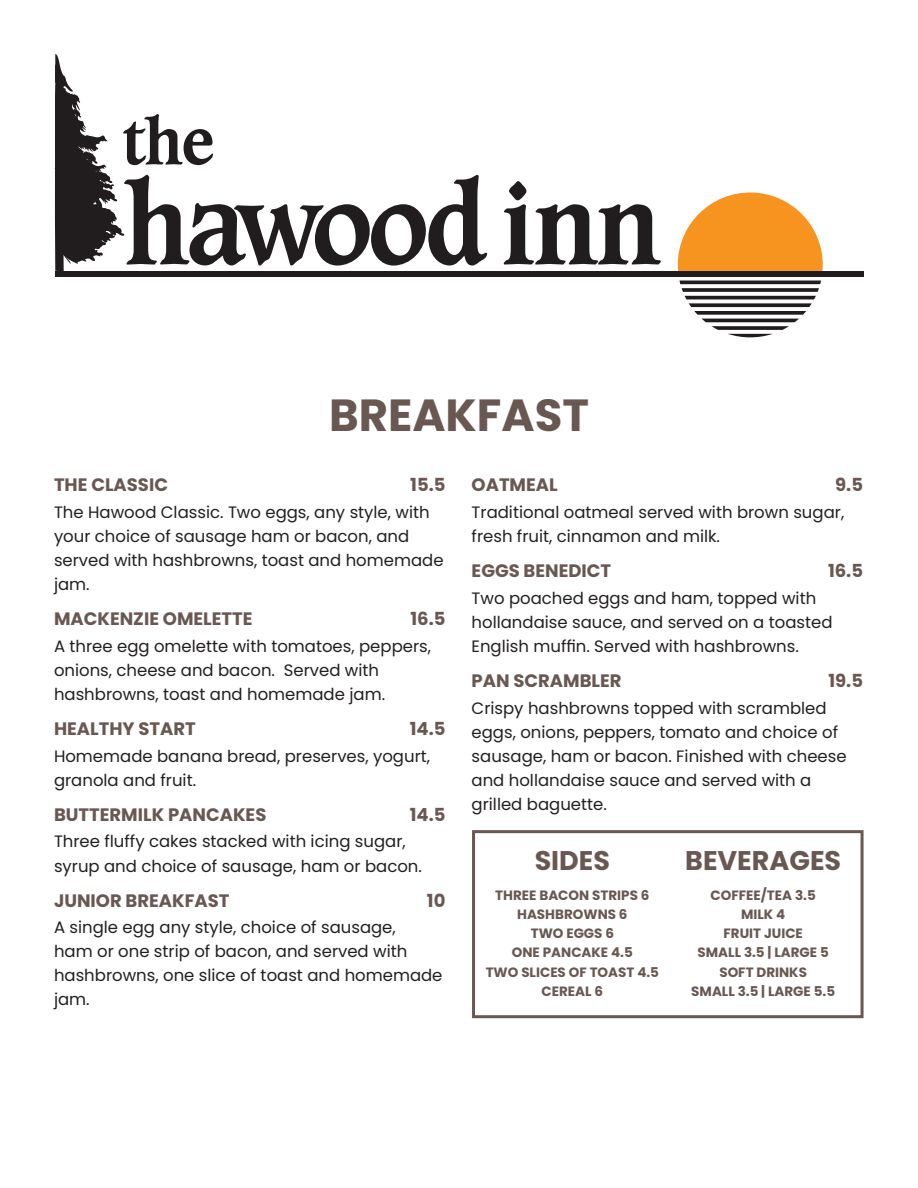
<style>
.page{position:relative;width:918px;height:1188px;background:#fff}
.page>*{position:absolute;margin:0;border:0;box-sizing:border-box;transform-origin:0 0}
.t1{font:700 45px "Poppins";color:#695852}
.t2{font:700 27px "Poppins";color:#695852}
.t3{font:700 18px "Poppins";color:#695852}
.t4{font:16.5px/24px "Poppins";color:#231f20}
.t5{font:700 13.5px/19.2px "Poppins";color:#695852;text-align:center}
</style>
<div class="page">
<div style="left:472px;top:830px;width:392px;height:188px;border:3px solid #695852"></div>
<svg style="left:504px;top:181px;width:157px;height:84px"></svg>
<svg style="left:678px;top:192px;width:145px;height:79px"></svg>
<svg style="left:679px;top:281px;width:142px;height:57px"></svg>
<div style="left:55px;top:271px;width:809px;height:6px;background:#211d1f"></div>
<svg style="left:55px;top:54px;width:432px;height:217px"></svg>
<h1 class="t1" style="left:329px;top:389px;width:261px">BREAKFAST</h1>
<p class="t3" style="left:54px;top:475px;width:116px">THE CLASSIC</p>
<p class="t3" style="left:410px;top:475px;width:37px">15.5</p>
<p class="t4" style="left:54px;top:500px;width:391px">The Hawood Classic. Two eggs, any style, with your choice of sausage ham or bacon, and served with hashbrowns, toast and homemade jam.</p>
<p class="t3" style="left:54px;top:608px;width:200px">MACKENZIE OMELETTE</p>
<p class="t3" style="left:410px;top:608px;width:37px">16.5</p>
<p class="t4" style="left:54px;top:634px;width:379px">A three egg omelette with tomatoes, peppers, onions, cheese and bacon. Served with hashbrowns, toast and homemade jam.</p>
<p class="t3" style="left:54px;top:718px;width:143px">HEALTHY START</p>
<p class="t3" style="left:410px;top:718px;width:37px">14.5</p>
<p class="t4" style="left:54px;top:744px;width:378px">Homemade banana bread, preserves, yogurt, granola and fruit.</p>
<p class="t3" style="left:54px;top:804px;width:214px">BUTTERMILK PANCAKES</p>
<p class="t3" style="left:410px;top:804px;width:37px">14.5</p>
<p class="t4" style="left:54px;top:830px;width:369px">Three fluffy cakes stacked with icing sugar, syrup and choice of sausage, ham or bacon.</p>
<p class="t3" style="left:54px;top:890px;width:177px">JUNIOR BREAKFAST</p>
<p class="t3" style="left:427px;top:890px;width:20px">10</p>
<p class="t4" style="left:54px;top:916px;width:390px">A single egg any style, choice of sausage,<br>ham or one strip of bacon, and served with hashbrowns, one slice of toast and homemade jam.</p>
<p class="t3" style="left:472px;top:475px;width:88px">OATMEAL</p>
<p class="t3" style="left:835px;top:475px;width:29px">9.5</p>
<p class="t4" style="left:472px;top:500px;width:374px">Traditional oatmeal served with brown sugar, fresh fruit, cinnamon and milk.</p>
<p class="t3" style="left:472px;top:560px;width:141px">EGGS BENEDICT</p>
<p class="t3" style="left:828px;top:560px;width:37px">16.5</p>
<p class="t4" style="left:472px;top:586px;width:362px">Two poached eggs and ham, topped with hollandaise sauce, and served on a toasted<br>English muffin. Served with hashbrowns.</p>
<p class="t3" style="left:472px;top:670px;width:152px">PAN SCRAMBLER</p>
<p class="t3" style="left:828px;top:670px;width:36px">19.5</p>
<p class="t4" style="left:472px;top:696px;width:377px">Crispy hashbrowns topped with scrambled eggs, onions, peppers, tomato and choice of sausage, ham or bacon. Finished with cheese and hollandaise sauce and served with a grilled baguette.</p>
<h2 class="t2" style="left:535px;top:845px;width:77px">SIDES</h2>
<p class="t5" style="left:486px;top:886px;width:175px">THREE BACON STRIPS 6<br>HASHBROWNS 6<br>TWO EGGS 6<br>ONE PANCAKE 4.5<br>TWO SLICES OF TOAST 4.5<br>CEREAL 6</p>
<h2 class="t2" style="left:685px;top:845px;width:158px">BEVERAGES</h2>
<p class="t5" style="left:691px;top:886px;width:145px">COFFEE/TEA 3.5<br>MILK 4<br>FRUIT JUICE<br>SMALL 3.5 | LARGE 5<br>SOFT DRINKS<br>SMALL 3.5 | LARGE 5.5</p>
</div>
